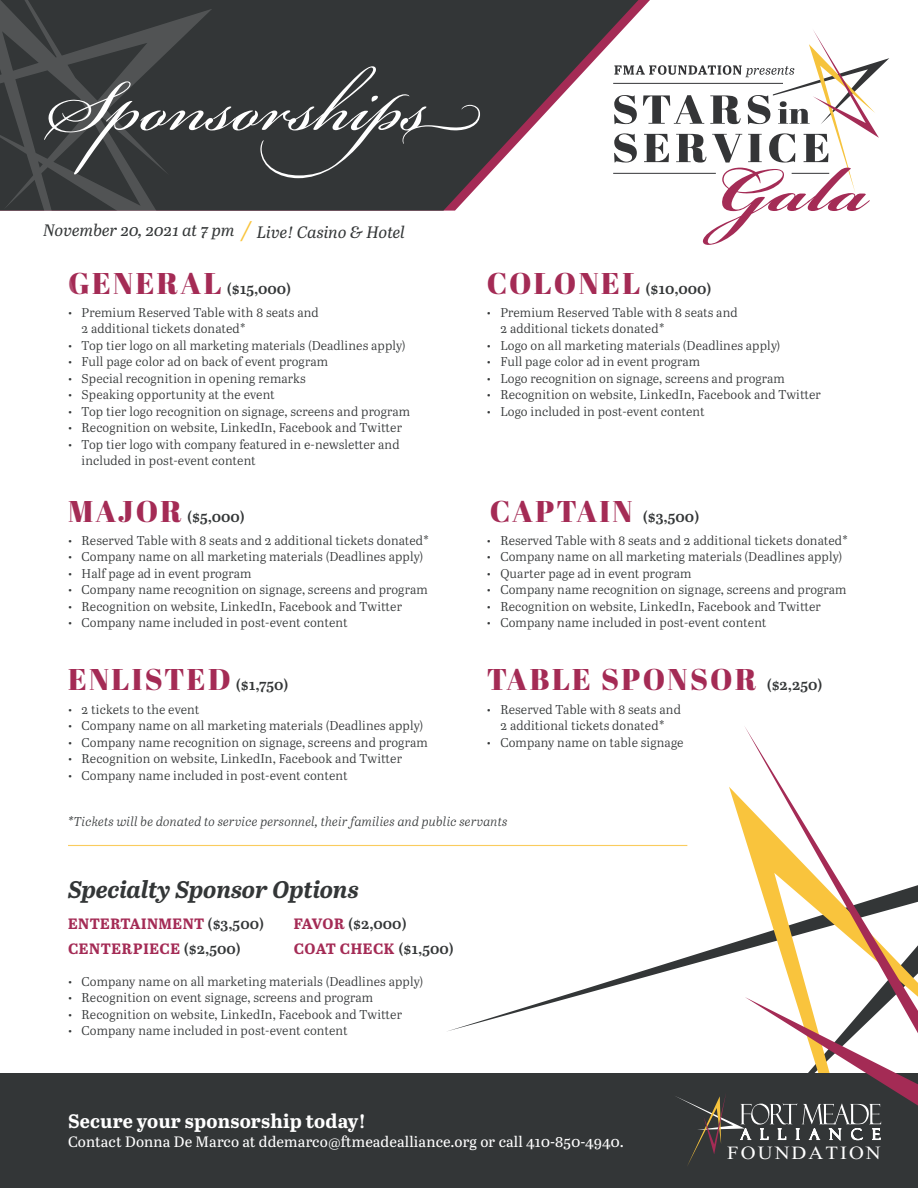
<style>
.page{position:relative;width:918px;height:1188px;background:#fff}
.page>*{position:absolute;margin:0;border:0;box-sizing:border-box;transform-origin:0 0}
.t1{font:111px "Bickham Script Pro 3";color:#fff}
.t2{font:30px "Abril Fatface";letter-spacing:.08em;color:#a42b55}
.t3{font:italic 700 24px "Abril Text";letter-spacing:-.005em;color:#333637}
.t4{font:700 19.5px "Abril Text";letter-spacing:.01em;color:#fff}
.t5{font:18.6px "Times New Roman";letter-spacing:.1em;color:#fff;scale:1.11 1}
.t6{font:italic 16.5px "Abril Text";color:#333637}
.t7{font:600 15px/24.8px "Abril Text";color:#333637}
.t8{font:15px "Abril Text";letter-spacing:.01em;color:#fff}
.t9{font:700 15px/24.8px "Abril Text";letter-spacing:.03em;color:#a42b55}
.t10{font:12.75px/16.5px "Abril Text Lt";letter-spacing:.01em;color:#333637}
.t11{font:italic 12.75px "Abril Text Lt";letter-spacing:.01em;color:#333637}
.s1{font-weight:700;font-size:22.5px;color:#f9c43d}
.s2{font-family:"Abril Fatface";font-weight:400;font-size:30px;color:#a42b55}
.s3{font-family:"Abril Text";font-weight:600;font-size:15px;color:#333637}
.s4{font-weight:600;color:#333637}
.s5{font-weight:700;color:#a42b55}
</style>
<div class="page">
<svg style="left:446px;top:944px;width:283px;height:130px"></svg>
<svg style="left:729px;top:787px;width:15px;height:287px"></svg>
<svg style="left:650px;top:30px;width:239px;height:215px"></svg>
<div style="left:0;top:1074px;width:918px;height:114px;background:#333637"></div>
<svg style="left:212px;top:0;width:426px;height:211px;fill:#333637"></svg>
<svg style="left:0;top:0;width:212px;height:211px;background:#3a3d3e"></svg>
<hr style="left:68px;top:845px;width:619px;height:1px;background:#facc5e">
<svg style="left:676px;top:1095px;width:205px;height:71px"></svg>
<svg style="left:744px;top:726px;width:174px;height:380px"></svg>
<h1 class="t1" style="left:47px;top:26px;width:473px">Sponsorships</h1>
<p class="t6" style="left:43px;top:218px;width:363px">November 20, 2021 at 7 pm <span class="s1">/</span> Live! Casino &amp; Hotel</p>
<p class="t7" style="left:68px;top:275px;width:225px"><span class="s2">GENERAL</span> ($15,000)</p>
<p class="t10" style="left:82px;top:304px;width:239px;text-indent:-14px">• Premium Reserved Table with 8 seats and<br>2 additional tickets donated*</p>
<p class="t10" style="left:68px;top:337px;width:339px">• Top tier logo on all marketing materials (Deadlines apply)</p>
<p class="t10" style="left:68px;top:353px;width:262px">• Full page color ad on back of event program</p>
<p class="t10" style="left:68px;top:370px;width:239px">• Special recognition in opening remarks</p>
<p class="t10" style="left:68px;top:386px;width:208px">• Speaking opportunity at the event</p>
<p class="t10" style="left:68px;top:403px;width:344px">• Top tier logo recognition on signage, screens and program</p>
<p class="t10" style="left:68px;top:419px;width:336px">• Recognition on website, LinkedIn, Facebook and Twitter</p>
<p class="t10" style="left:82px;top:436px;width:320px;text-indent:-14px">• Top tier logo with company featured in e-newsletter and included in post-event content</p>
<p class="t7" style="left:68px;top:503px;width:178px"><span class="s2">MAJOR</span> ($5,000)</p>
<p class="t10" style="left:68px;top:532px;width:363px">• Reserved Table with 8 seats and 2 additional tickets donated*</p>
<p class="t10" style="left:68px;top:548px;width:357px">• Company name on all marketing materials (Deadlines apply)</p>
<p class="t10" style="left:68px;top:565px;width:185px">• Half page ad in event program</p>
<p class="t10" style="left:68px;top:581px;width:361px">• Company name recognition on signage, screens and program</p>
<p class="t10" style="left:68px;top:598px;width:336px">• Recognition on website, LinkedIn, Facebook and Twitter</p>
<p class="t10" style="left:68px;top:614px;width:281px">• Company name included in post-event content</p>
<h2 class="t2" style="left:68px;top:659px;width:222px">ENLISTED <span class="s3">($1,750)</span></h2>
<p class="t10" style="left:68px;top:700px;width:133px">• 2 tickets to the event</p>
<p class="t10" style="left:68px;top:717px;width:357px">• Company name on all marketing materials (Deadlines apply)</p>
<p class="t10" style="left:68px;top:733px;width:361px">• Company name recognition on signage, screens and program</p>
<p class="t10" style="left:68px;top:750px;width:336px">• Recognition on website, LinkedIn, Facebook and Twitter</p>
<p class="t10" style="left:68px;top:766px;width:281px">• Company name included in post-event content</p>
<p class="t7" style="left:487px;top:275px;width:226px"><span class="s2">COLONEL</span> ($10,000)</p>
<p class="t10" style="left:500px;top:304px;width:239px;text-indent:-14px">• Premium Reserved Table with 8 seats and<br>2 additional tickets donated*</p>
<p class="t10" style="left:487px;top:337px;width:295px">• Logo on all marketing materials (Deadlines apply)</p>
<p class="t10" style="left:487px;top:353px;width:215px">• Full page color ad in event program</p>
<p class="t10" style="left:487px;top:370px;width:300px">• Logo recognition on signage, screens and program</p>
<p class="t10" style="left:487px;top:386px;width:336px">• Recognition on website, LinkedIn, Facebook and Twitter</p>
<p class="t10" style="left:487px;top:403px;width:219px">• Logo included in post-event content</p>
<p class="t7" style="left:490px;top:503px;width:211px"><span class="s2">CAPTAIN</span> ($3,500)</p>
<p class="t10" style="left:487px;top:532px;width:363px">• Reserved Table with 8 seats and 2 additional tickets donated*</p>
<p class="t10" style="left:487px;top:548px;width:357px">• Company name on all marketing materials (Deadlines apply)</p>
<p class="t10" style="left:487px;top:565px;width:206px">• Quarter page ad in event program</p>
<p class="t10" style="left:487px;top:581px;width:361px">• Company name recognition on signage, screens and program</p>
<p class="t10" style="left:487px;top:598px;width:336px">• Recognition on website, LinkedIn, Facebook and Twitter</p>
<p class="t10" style="left:487px;top:614px;width:281px">• Company name included in post-event content</p>
<h2 class="t2" style="left:487px;top:659px;width:337px">TABLE SPONSOR <span class="s3">($2,250)</span></h2>
<p class="t10" style="left:487px;top:700px;width:196px;text-align:center">• Reserved Table with 8 seats and<br>2 additional tickets donated*</p>
<p class="t10" style="left:487px;top:733px;width:198px">• Company name on table signage</p>
<p class="t11" style="left:68px;top:813px;width:441px">*Tickets will be donated to service personnel, their families and public servants</p>
<h3 class="t3" style="left:68px;top:872px;width:292px">Specialty Sponsor Options</h3>
<p class="t9" style="left:68px;top:911px;width:198px">ENTERTAINMENT <span class="s4">($3,500)<br></span>CENTERPIECE <span class="s4">($2,500)</span></p>
<p class="t7" style="left:294px;top:911px;width:162px"><span class="s5">FAVOR</span> ($2,000)<br><span class="s5">COAT CHECK</span> ($1,500)</p>
<p class="t10" style="left:68px;top:972px;width:357px">• Company name on all marketing materials (Deadlines apply)</p>
<p class="t10" style="left:68px;top:989px;width:307px">• Recognition on event signage, screens and program</p>
<p class="t10" style="left:68px;top:1005px;width:336px">• Recognition on website, LinkedIn, Facebook and Twitter</p>
<p class="t10" style="left:68px;top:1022px;width:281px">• Company name included in post-event content</p>
<h3 class="t4" style="left:68px;top:1106px;width:299px">Secure your sponsorship today!</h3>
<p class="t8" style="left:68px;top:1131px;width:557px">Contact Donna De Marco at ddemarco@ftmeadealliance.org or call 410-850-4940.</p>
<h3 class="t5" style="left:727px;top:1140px;width:140px">FOUNDATION</h3>
</div>
